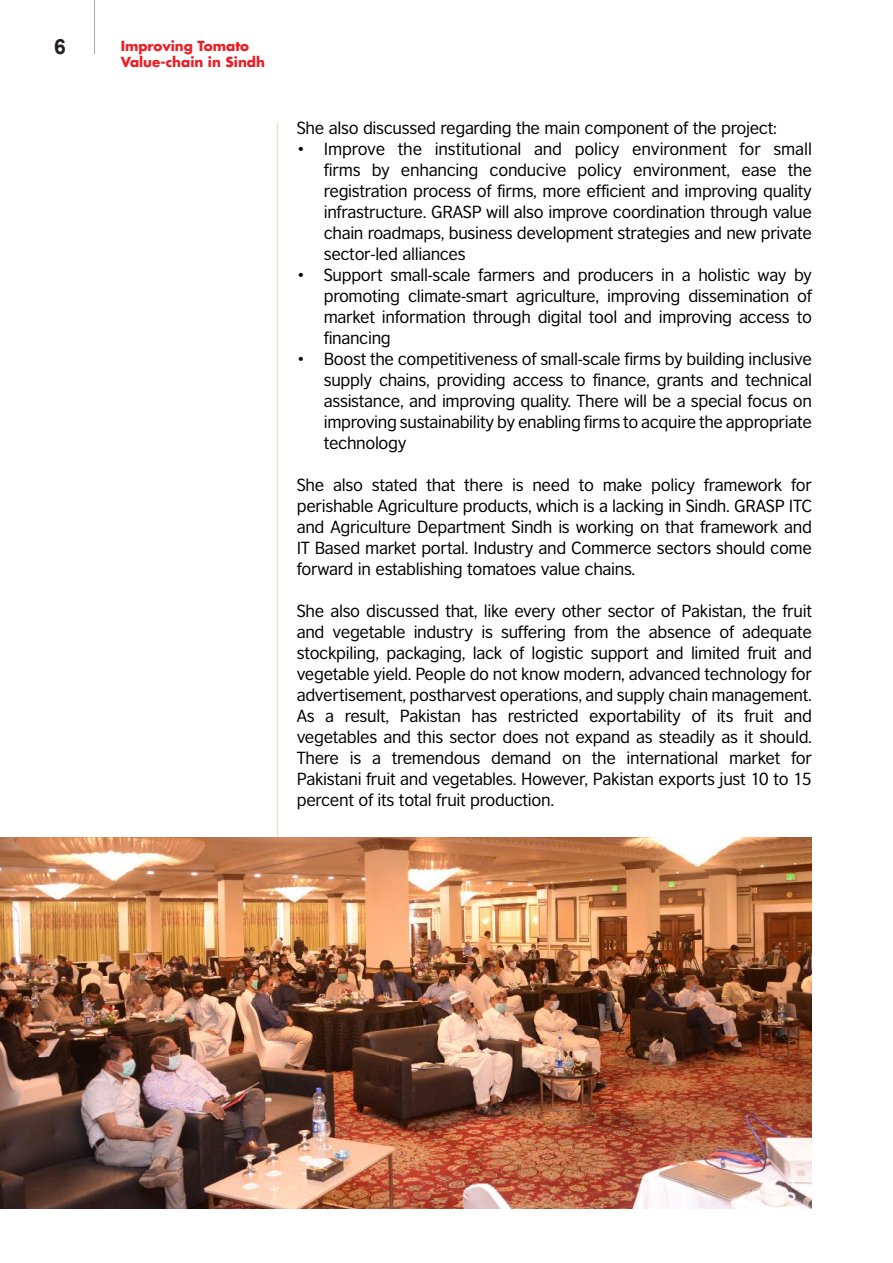
<style>
.page{position:relative;width:893px;height:1263px;background:#fff}
.page>*{position:absolute;margin:0;border:0;box-sizing:border-box;transform-origin:0 0}
.t1{font:700 21px "Arial";color:#231f20}
.Normal__Web{font:16.5px/21px "British Council Sans";letter-spacing:-.02em;color:#000;text-align:justify}
.t2{font:700 13.5px/16.2px "Futura LT";color:#ee1d23}
</style>
<div class="page">
<hr style="left:94px;top:0;width:1px;height:54px;background:#a8a9ad">
<hr style="left:277px;top:122px;width:1px;height:1087px;background:#88ac2e">
<img style="left:0;top:837px;width:812px;height:372px">
<p class="t1" style="left:54px;top:33px;width:13px">6</p>
<p class="t2" style="left:121px;top:38px;width:146px">Improving Tomato<br>Value-chain in Sindh</p>
<p class="Normal__Web" style="left:297px;top:117px;width:482px">She also discussed regarding the main component of the project:</p>
<p class="Normal__Web" style="left:324px;top:138px;width:490px;text-indent:-27px">• Improve the institutional and policy environment for small firms by enhancing conducive policy environment, ease the registration process of firms, more efficient and improving quality infrastructure. GRASP will also improve coordination through value chain roadmaps, business development strategies and new private sector-led alliances</p>
<p class="Normal__Web" style="left:324px;top:264px;width:490px;text-indent:-27px">• Support small-scale farmers and producers in a holistic way by promoting climate-smart agriculture, improving dissemination of market information through digital tool and improving access to financing</p>
<p class="Normal__Web" style="left:324px;top:348px;width:490px;text-indent:-27px">• Boost the competitiveness of small-scale firms by building inclusive supply chains, providing access to finance, grants and technical assistance, and improving quality. There will be a special focus on improving sustainability by enabling firms to acquire the appropriate technology</p>
<p class="Normal__Web" style="left:297px;top:474px;width:517px">She also stated that there is need to make policy framework for perishable Agriculture products, which is a lacking in Sindh. GRASP ITC and Agriculture Department Sindh is working on that framework and IT Based market portal. Industry and Commerce sectors should come forward in establishing tomatoes value chains.</p>
<p class="Normal__Web" style="left:297px;top:600px;width:517px">She also discussed that, like every other sector of Pakistan, the fruit and vegetable industry is suffering from the absence of adequate stockpiling, packaging, lack of logistic support and limited fruit and vegetable yield. People do not know modern, advanced technology for advertisement, postharvest operations, and supply chain management.<br>As a result, Pakistan has restricted exportability of its fruit and vegetables and this sector does not expand as steadily as it should.<br>There is a tremendous demand on the international market for Pakistani fruit and vegetables. However, Pakistan exports just 10 to 15 percent of its total fruit production.</p>
</div>
